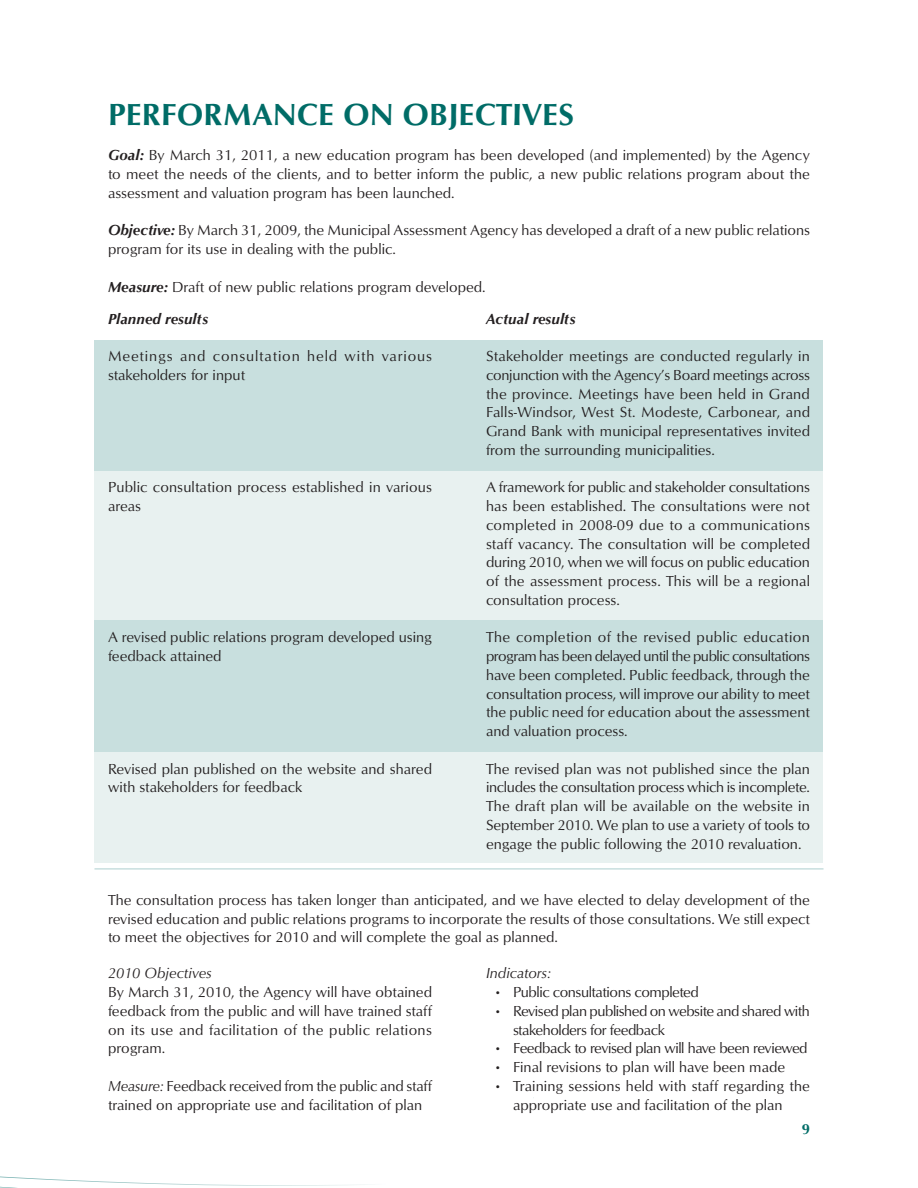
<style>
.page{position:relative;width:918px;height:1188px;background:#fff}
.page>*{position:absolute;margin:0;border:0;box-sizing:border-box;transform-origin:0 0}
.t1{font:31.5px "Optimum Bold DTC";color:#006c67}
.t2{font:15px/18.8px "Optimum Roman DTC";color:#231f20;text-align:justify}
.t3{font:15px/18.8px "Optimum Roman DTC";letter-spacing:-.03em;color:#231f20}
.t4{font:15px/18.8px "Optimum Roman DTC";letter-spacing:.055em;color:#231f20}
.t5{font:15px "Optimum Bold Italic DTC";color:#231f20}
.t6{font:15px "Optimum Roman Italic DTC";color:#231f20}
.t7{font:15px "Optimum Bold DTC";color:#006c67}
.s1{font-family:"Optimum Bold Italic DTC"}
.s2{font-family:"Optimum Roman Italic DTC"}
</style>
<div class="page">
<div style="left:94px;top:377px;width:730px;height:485px;background:#e8f1f0"></div>
<div style="left:94px;top:340px;width:730px;height:131px;background:#c8dfde"></div>
<div style="left:94px;top:620px;width:730px;height:132px;background:#c8dfde"></div>
<hr style="left:94px;top:868px;width:730px;height:2px;background:#c8dfde">
<h1 class="t1" style="left:108px;top:103px;width:468px">PERFORMANCE ON OBJECTIVES</h1>
<p class="t2" style="left:108px;top:147px;width:704px"><span class="s1">Goal:</span> By March 31, 2011, a new education program has been developed (and implemented) by the Agency to meet the needs of the clients, and to better inform the public, a new public relations program about the assessment and valuation program has been launched.</p>
<p class="t2" style="left:108px;top:222px;width:704px"><span class="s1">Objective:</span> By March 31, 2009, the Municipal Assessment Agency has developed a draft of a new public relations program for its use in dealing with the public.</p>
<p class="t2" style="left:108px;top:279px;width:379px"><span class="s1">Measure:</span> Draft of new public relations program developed.</p>
<p class="t5" style="left:486px;top:313px;width:91px">Actual results</p>
<p class="t2" style="left:486px;top:348px;width:326px">Stakeholder meetings are conducted regularly in conjunction with the Agency’s Board meetings across the province. Meetings have been held in Grand Falls-Windsor, West St. Modeste, Carbonear, and Grand Bank with municipal representatives invited from the surrounding municipalities.</p>
<p class="t2" style="left:486px;top:479px;width:326px">A framework for public and stakeholder consultations has been established. The consultations were not completed in 2008-09 due to a communications staff vacancy. The consultation will be completed during 2010, when we will focus on public education of the assessment process. This will be a regional consultation process.</p>
<p class="t2" style="left:486px;top:629px;width:326px">The completion of the revised public education program has been delayed until the public consultations have been completed. Public feedback, through the consultation process, will improve our ability to meet the public need for education about the assessment and valuation process.</p>
<p class="t2" style="left:486px;top:761px;width:326px">The revised plan was not published since the plan includes the consultation process which is incomplete.<br>The draft plan will be available on the website in September 2010. We plan to use a variety of tools to engage the public following the 2010 revaluation.</p>
<p class="t5" style="left:108px;top:313px;width:102px">Planned results</p>
<p class="t4" style="left:108px;top:348px;width:325px">Meetings and consultation held with various stakeholders for input</p>
<p class="t2" style="left:108px;top:479px;width:326px">Public consultation process established in various areas</p>
<p class="t2" style="left:108px;top:629px;width:326px">A revised public relations program developed using feedback attained</p>
<p class="t2" style="left:108px;top:761px;width:326px">Revised plan published on the website and shared with stakeholders for feedback</p>
<p class="t2" style="left:108px;top:892px;width:704px">The consultation process has taken longer than anticipated, and we have elected to delay development of the revised education and public relations programs to incorporate the results of those consultations. We still expect to meet the objectives for 2010 and will complete the goal as planned.</p>
<p class="t6" style="left:108px;top:968px;width:105px">2010 Objectives</p>
<p class="t2" style="left:108px;top:984px;width:326px">By March 31, 2010, the Agency will have obtained feedback from the public and will have trained staff on its use and facilitation of the public relations program.</p>
<p class="t2" style="left:108px;top:1078px;width:325px"><span class="s2">Measure:</span> Feedback received from the public and staff trained on appropriate use and facilitation of plan</p>
<p class="t6" style="left:486px;top:968px;width:66px">Indicators:</p>
<p class="t3" style="left:494px;top:984px;width:207px">• Public consultations completed</p>
<p class="t3" style="left:513px;top:1003px;width:298px;text-indent:-19px">• Revised plan published on website and shared with stakeholders for feedback</p>
<p class="t3" style="left:494px;top:1040px;width:316px">• Feedback to revised plan will have been reviewed</p>
<p class="t2" style="left:494px;top:1059px;width:293px">• Final revisions to plan will have been made</p>
<p class="t2" style="left:494px;top:1078px;width:318px;text-align:center">• Training sessions held with staff regarding the appropriate use and facilitation of the plan</p>
<p class="t7" style="left:802px;top:1123px;width:10px">9</p>
</div>
